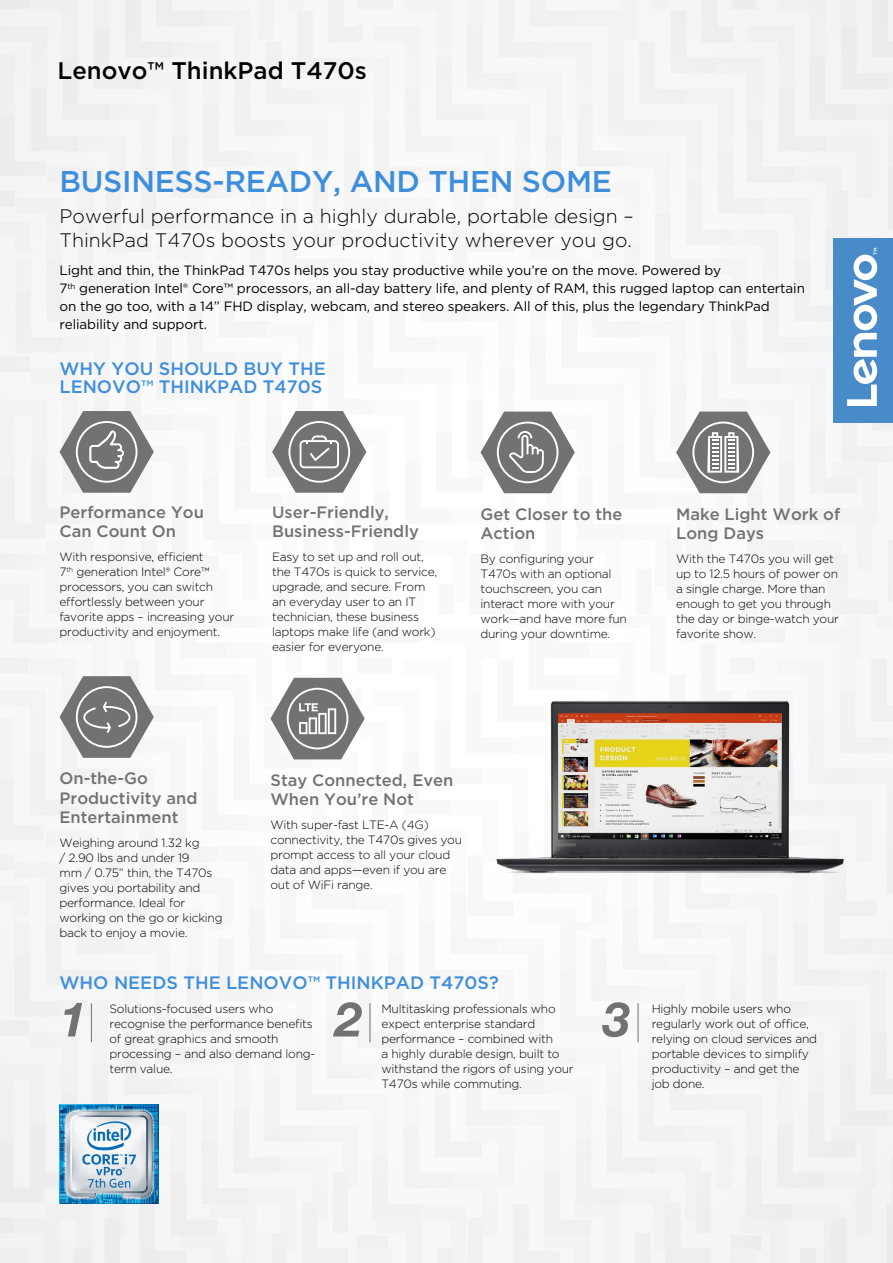
<style>
.page{position:relative;width:893px;height:1263px;background:#fff}
.page>*{position:absolute;margin:0;border:0;box-sizing:border-box;transform-origin:0 0}
.t1{font:500 30px "Gotham";letter-spacing:-.01em;color:#3e8ede}
.t2{font:500 24px "Gotham";color:#000}
.t3{font:300 19.5px/23.4px "Gotham";color:#000}
.t4{font:500 18px/18px "Gotham";color:#3e8ede}
.t5{font:500 16.5px/19.5px "Gotham";color:#717271}
.t6{font:13.5px/18px "Gotham";letter-spacing:-.01em;color:#000}
.t7{font:300 12px/15px "Gotham";letter-spacing:-.02em;color:#000}
</style>
<div class="page">
<img style="left:0;top:0;width:893px;height:1263px">
<div style="left:833px;top:238px;width:60px;height:185px;background:#498bc9"></div>
<svg style="left:847px;top:248px;width:30px;height:158px"></svg>
<hr style="left:91px;top:1003px;width:1px;height:39px;background:#717271">
<hr style="left:370px;top:1003px;width:1px;height:39px;background:#717271">
<hr style="left:638px;top:1003px;width:1px;height:39px;background:#717271">
<svg style="left:64px;top:1003px;width:18px;height:33px"></svg>
<svg style="left:333px;top:1002px;width:29px;height:34px"></svg>
<svg style="left:602px;top:1002px;width:27px;height:35px"></svg>
<img style="left:60px;top:1104px;width:99px;height:99px">
<img style="left:477px;top:660px;width:384px;height:213px">
<svg style="left:60px;top:411px;width:94px;height:82px"></svg>
<svg style="left:272px;top:411px;width:94px;height:82px"></svg>
<svg style="left:480px;top:412px;width:95px;height:81px"></svg>
<svg style="left:676px;top:412px;width:94px;height:81px"></svg>
<svg style="left:60px;top:676px;width:94px;height:82px"></svg>
<svg style="left:270px;top:678px;width:95px;height:81px"></svg>
<h2 class="t2" style="left:58px;top:55px;width:311px">Lenovo™ ThinkPad T470s</h2>
<h1 class="t1" style="left:60px;top:162px;width:554px">BUSINESS-READY, AND THEN SOME</h1>
<h3 class="t3" style="left:60px;top:204px;width:576px">Powerful performance in a highly durable, portable design –<br>ThinkPad T470s boosts your productivity wherever you go.</h3>
<p class="t6" style="left:60px;top:261px;width:747px">Light and thin, the ThinkPad T470s helps you stay productive while you’re on the move. Powered by<br>7<sup>th</sup> generation Intel® Core™ processors, an all-day battery life, and plenty of RAM, this rugged laptop can entertain on the go too, with a 14” FHD display, webcam, and stereo speakers. All of this, plus the legendary ThinkPad reliability and support.</p>
<h3 class="t4" style="left:60px;top:359px;width:268px">WHY YOU SHOULD BUY THE<br>LENOVO™ THINKPAD T470S</h3>
<h3 class="t5" style="left:60px;top:502px;width:146px">Performance You<br>Can Count On</h3>
<p class="t7" style="left:60px;top:549px;width:176px">With responsive, efficient<br>7<sup>th</sup> generation Intel® Core™ processors, you can switch effortlessly between your favorite apps – increasing your productivity and enjoyment.</p>
<h3 class="t5" style="left:272px;top:502px;width:148px">User-Friendly,<br>Business-Friendly</h3>
<p class="t7" style="left:272px;top:549px;width:167px">Easy to set up and roll out, the T470s is quick to service, upgrade, and secure. From an everyday user to an IT technician, these business laptops make life (and work) easier for everyone.</p>
<h3 class="t5" style="left:480px;top:504px;width:143px">Get Closer to the<br>Action</h3>
<p class="t7" style="left:480px;top:551px;width:148px">By configuring your<br>T470s with an optional touchscreen, you can interact more with your work—and have more fun during your downtime.</p>
<h3 class="t5" style="left:60px;top:768px;width:139px">On-the-Go<br>Productivity and<br>Entertainment</h3>
<p class="t7" style="left:60px;top:835px;width:165px">Weighing around 1.32 kg<br>/ 2.90 lbs and under 19<br>mm / 0.75” thin, the T470s gives you portability and performance. Ideal for working on the go or kicking back to enjoy a movie.</p>
<h3 class="t5" style="left:270px;top:770px;width:184px">Stay Connected, Even<br>When You’re Not</h3>
<p class="t7" style="left:270px;top:817px;width:193px">With super-fast LTE-A (4G) connectivity, the T470s gives you prompt access to all your cloud data and apps—even if you are out of WiFi range.</p>
<h3 class="t5" style="left:676px;top:504px;width:166px">Make Light Work of<br>Long Days</h3>
<p class="t7" style="left:676px;top:551px;width:164px">With the T470s you will get up to 12.5 hours of power on a single charge. More than enough to get you through the day or binge-watch your favorite show.</p>
<h3 class="t4" style="left:60px;top:973px;width:441px">WHO NEEDS THE LENOVO™ THINKPAD T470S?</h3>
<p class="t7" style="left:109px;top:1001px;width:207px">Solutions-focused users who recognise the performance benefits of great graphics and smooth processing – and also demand long&shy;term value.</p>
<p class="t7" style="left:381px;top:1001px;width:194px">Multitasking professionals who expect enterprise standard performance – combined with<br>a highly durable design, built to withstand the rigors of using your<br>T470s while commuting.</p>
<p class="t7" style="left:652px;top:1001px;width:167px">Highly mobile users who regularly work out of office, relying on cloud services and portable devices to simplify productivity – and get the job done.</p>
</div>
